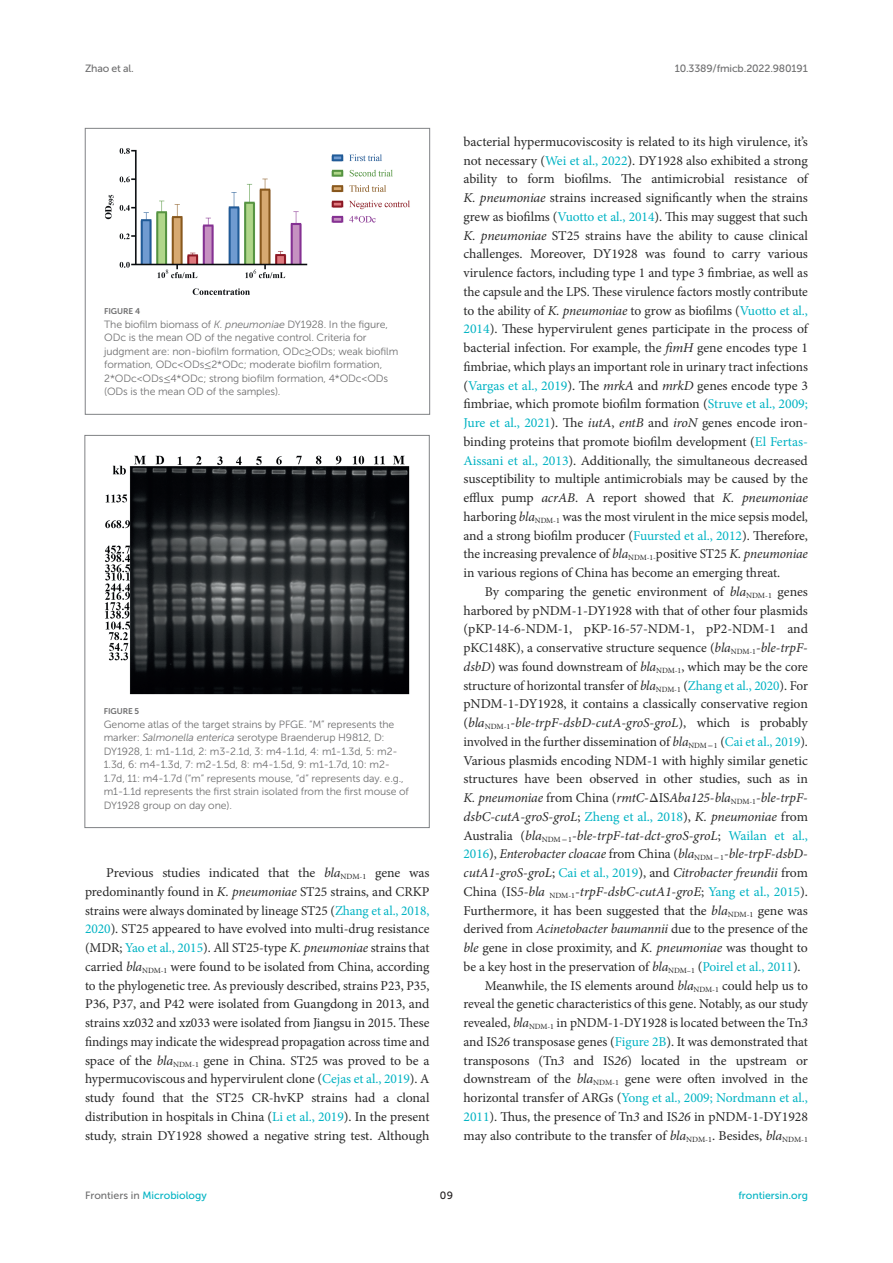
<style>
.page{position:relative;width:893px;height:1263px;background:#fff}
.page>*{position:absolute;margin:0;border:0;box-sizing:border-box;transform-origin:0 0}
.TEXT{font:13.5px/18.8px "Minion Pro";letter-spacing:-.005em;color:#292929;text-align:justify}
.FIG_LEG{font:10.5px/13.5px "Museo Sans 300";letter-spacing:-.01em;color:#6f6f70}
.t1{font:10.5px "Museo Sans 500";color:#00b3c3}
.t2{font:10.5px "Museo Sans 500";letter-spacing:-.015em;color:#6f6f70}
.t3{font:10.5px "Museo Sans 500";color:#231f20}
.FIG_HD{font:8.25px "Museo Sans 700";letter-spacing:-.01em;color:#6f6f70}
.s1{font-style:italic}
.s2{font-family:"STIX General"}
.s3{color:#00b3c3}
.s4{color:#6f6f70}
</style>
<div class="page">
<img style="left:105px;top:148px;width:305px;height:147px">
<div style="left:85px;top:128px;width:345px;height:286px;border:1px solid #808285"></div>
<img style="left:105px;top:455px;width:305px;height:240px">
<div style="left:85px;top:435px;width:344px;height:393px;border:1px solid #808285"></div>
<p class="t2" style="left:85px;top:63px;width:50px">Zhao et al.</p>
<p class="t2" style="left:675px;top:63px;width:135px">10.3389/fmicb.2022.980191</p>
<p class="FIG_HD" style="left:104px;top:307px;width:37px">FIGURE 4</p>
<p class="FIG_LEG" style="left:104px;top:318px;width:296px">The biofilm biomass of <span class="s1">K. pneumoniae</span> DY1928. In the figure, ODc is the mean OD of the negative control. Criteria for judgment are: non-biofilm formation, ODc <span class="s2">≥</span> ODs; weak biofilm formation, ODc &lt; ODs <span class="s2">≤</span> 2*ODc; moderate biofilm formation, 2*ODc &lt; ODs <span class="s2">≤</span> 4*ODc; strong biofilm formation, 4*ODc &lt; ODs (ODs is the mean OD of the samples).</p>
<p class="FIG_HD" style="left:104px;top:707px;width:37px">FIGURE 5</p>
<p class="FIG_LEG" style="left:104px;top:717px;width:307px">Genome atlas of the target strains by PFGE. “M” represents the marker: <span class="s1">Salmonella enterica</span> serotype Braenderup H9812, D:<br>DY1928, 1: m1-1.1d, 2: m3-2.1d, 3: m4-1.1d, 4: m1-1.3d, 5: m2- 1.3d, 6: m4-1.3d, 7: m2-1.5d, 8: m4-1.5d, 9: m1-1.7d, 10: m2- 1.7d, 11: m4-1.7d (“m” represents mouse, “d” represents day. e.g., m1-1.1d represents the first strain isolated from the first mouse of DY1928 group on day one).</p>
<p class="TEXT" style="left:85px;top:863px;width:346px;text-indent:21px">Previous studies indicated that the <span class="s1">bla</span><sub>NDM-1</sub> gene was predominantly found in <span class="s1">K. pneumoniae</span> ST25 strains, and CRKP strains were always dominated by lineage ST25 (<span class="s3">Zhang et al., 2018, 2020</span>). ST25 appeared to have evolved into multi-drug resistance (MDR; <span class="s3">Yao et al., 2015</span>). All ST25-type <span class="s1">K. pneumoniae</span> strains that carried <span class="s1">bla</span><sub>NDM-1</sub> were found to be isolated from China, according to the phylogenetic tree. As previously described, strains P23, P35, P36, P37, and P42 were isolated from Guangdong in 2013, and strains xz032 and xz033 were isolated from Jiangsu in 2015. These findings may indicate the widespread propagation across time and space of the <span class="s1">bla</span><sub>NDM-1</sub> gene in China. ST25 was proved to be a hypermucoviscous and hypervirulent clone (<span class="s3">Cejas et al., 2019</span>). A study found that the ST25 CR-hvKP strains had a clonal distribution in hospitals in China (<span class="s3">Li et al., 2019</span>). In the present study, strain DY1928 showed a negative string test. Although</p>
<p class="TEXT" style="left:463px;top:132px;width:346px">bacterial hypermucoviscosity is related to its high virulence, it’s not necessary (<span class="s3">Wei et al., 2022</span>). DY1928 also exhibited a strong ability to form biofilms. The antimicrobial resistance of <span class="s1">K. pneumoniae</span> strains increased significantly when the strains grew as biofilms (<span class="s3">Vuotto et al., 2014</span>). This may suggest that such <span class="s1">K. pneumoniae</span> ST25 strains have the ability to cause clinical challenges. Moreover, DY1928 was found to carry various virulence factors, including type 1 and type 3 fimbriae, as well as the capsule and the LPS. These virulence factors mostly contribute to the ability of <span class="s1">K. pneumoniae</span> to grow as biofilms (<span class="s3">Vuotto et al., 2014</span>). These hypervirulent genes participate in the process of bacterial infection. For example, the <span class="s1">fimH</span> gene encodes type 1 fimbriae, which plays an important role in urinary tract infections (<span class="s3">Vargas et al., 2019</span>). The <span class="s1">mrkA</span> and <span class="s1">mrkD</span> genes encode type 3 fimbriae, which promote biofilm formation (<span class="s3">Struve et al., 2009; Jure et al., 2021</span>). The <span class="s1">iutA</span>, <span class="s1">entB</span> and <span class="s1">iroN</span> genes encode iron&shy;binding proteins that promote biofilm development (<span class="s3">El Fertas-Aissani et al., 2013</span>). Additionally, the simultaneous decreased susceptibility to multiple antimicrobials may be caused by the efflux pump <span class="s1">acrAB</span>. A report showed that <span class="s1">K. pneumoniae </span>harboring <span class="s1">bla</span><sub>NDM-1</sub> was the most virulent in the mice sepsis model, and a strong biofilm producer (<span class="s3">Fuursted et al., 2012</span>). Therefore, the increasing prevalence of <span class="s1">bla</span><sub>NDM-1-</sub>positive ST25 <span class="s1">K. pneumoniae </span>in various regions of China has become an emerging threat.</p>
<p class="TEXT" style="left:463px;top:582px;width:346px;text-indent:21px">By comparing the genetic environment of <span class="s1">bla</span><sub>NDM-1</sub> genes harbored by pNDM-1-DY1928 with that of other four plasmids (pKP-14-6-NDM-1, pKP-16-57-NDM-1, pP2-NDM-1 and pKC148K), a conservative structure sequence (<span class="s1">bla</span><sub>NDM-1</sub>-<span class="s1">ble</span>-<span class="s1">trpF&shy;dsbD</span>) was found downstream of <span class="s1">bla</span><sub>NDM-1</sub>, which may be the core structure of horizontal transfer of <span class="s1">bla</span><sub>NDM-1</sub> (<span class="s3">Zhang et al., 2020</span>). For pNDM-1-DY1928, it contains a classically conservative region (<span class="s1">bla</span><sub>NDM-1</sub>-<span class="s1">ble</span>-<span class="s1">trpF</span>-<span class="s1">dsbD</span>-<span class="s1">cutA</span>-<span class="s1">groS</span>-<span class="s1">groL</span>), which is probably involved in the further dissemination of <span class="s1">bla</span><sub>NDM</sub><sub>−</sub><sub>1</sub> (<span class="s3">Cai et al., 2019</span>).<br>Various plasmids encoding NDM-1 with highly similar genetic structures have been observed in other studies, such as in <span class="s1">K. pneumoniae</span> from China (<span class="s1">rmtC</span>-<span class="s2">Δ</span>IS<span class="s1">Aba125</span>-<span class="s1">bla</span><sub>NDM-1</sub>-<span class="s1">ble</span>-<span class="s1">trpF&shy;dsbC-cutA</span>-<span class="s1">groS</span>-<span class="s1">groL</span>; <span class="s3">Zheng et al., 2018</span>), <span class="s1">K. pneumoniae</span> from Australia (<span class="s1">bla</span><sub>NDM</sub><sub>−</sub><sub>1</sub>-<span class="s1">ble</span>-<span class="s1">trpF</span>-<span class="s1">tat</span>-<span class="s1">dct</span>-<span class="s1">groS</span>-<span class="s1">groL</span>; <span class="s3">Wailan et al., 2016</span>), <span class="s1">Enterobacter cloacae</span> from China (<span class="s1">bla</span><sub>NDM</sub><sub>−</sub><sub>1</sub>-<span class="s1">ble</span>-<span class="s1">trpF</span>-<span class="s1">dsbD&shy;cutA1</span>-<span class="s1">groS</span>-<span class="s1">groL</span>; <span class="s3">Cai et al., 2019</span>), and <span class="s1">Citrobacter freundii</span> from China (IS<span class="s1">5</span>-<span class="s1">bla</span> <sub>NDM-1</sub>-<span class="s1">trpF</span>-<span class="s1">dsbC</span>-<span class="s1">cutA1</span>-<span class="s1">groE</span>; <span class="s3">Yang et al., 2015</span>).<br>Furthermore, it has been suggested that the <span class="s1">bla</span><sub>NDM-1</sub> gene was derived from <span class="s1">Acinetobacter baumannii</span> due to the presence of the <span class="s1">ble</span> gene in close proximity, and <span class="s1">K. pneumoniae</span> was thought to be a key host in the preservation of <span class="s1">bla</span><sub>NDM–1</sub> (<span class="s3">Poirel et al., 2011</span>).</p>
<p class="TEXT" style="left:463px;top:976px;width:346px;text-indent:21px">Meanwhile, the IS elements around <span class="s1">bla</span><sub>NDM-1</sub> could help us to reveal the genetic characteristics of this gene. Notably, as our study revealed, <span class="s1">bla</span><sub>NDM-1</sub> in pNDM-1-DY1928 is located between the Tn<span class="s1">3 </span>and IS<span class="s1">26</span> transposase genes (<span class="s3">Figure 2B</span>). It was demonstrated that transposons (Tn<span class="s1">3</span> and IS<span class="s1">26</span>) located in the upstream or downstream of the <span class="s1">bla</span><sub>NDM-1</sub> gene were often involved in the horizontal transfer of ARGs (<span class="s3">Yong et al., 2009; Nordmann et al., 2011</span>). Thus, the presence of Tn<span class="s1">3</span> and IS<span class="s1">26</span> in pNDM-1-DY1928 may also contribute to the transfer of <span class="s1">bla</span><sub>NDM-1</sub>. Besides, <span class="s1">bla</span><sub>NDM-1</sub></p>
<p class="t1" style="left:85px;top:1190px;width:123px"><span class="s4">Frontiers in</span> Microbiology</p>
<p class="t3" style="left:440px;top:1190px;width:15px">09</p>
<p class="t1" style="left:738px;top:1190px;width:71px">frontiersin.org</p>
</div>
